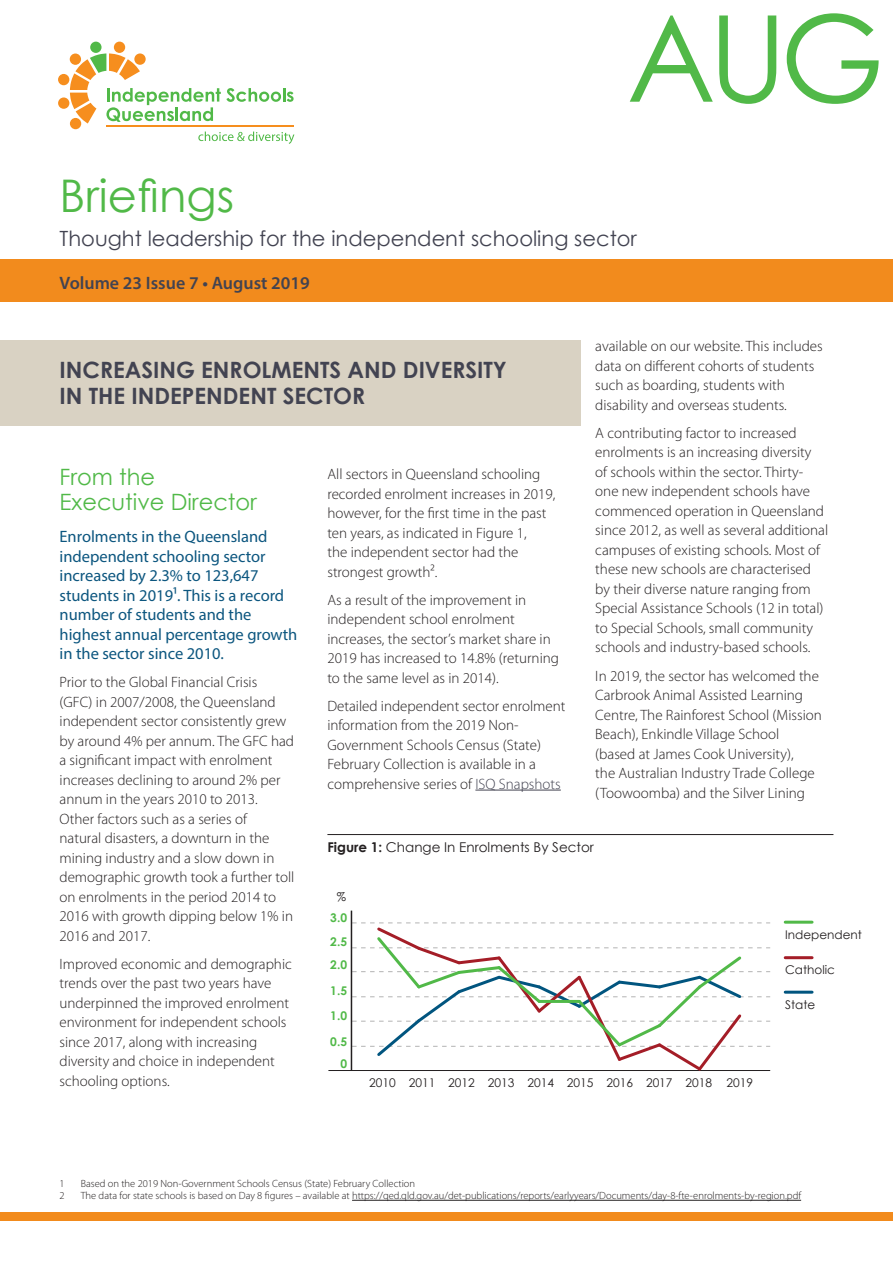
<style>
.page{position:relative;width:893px;height:1263px;background:#fff}
.page>*{position:absolute;margin:0;border:0;box-sizing:border-box;transform-origin:0 0}
.Heading_1_Briefings{font:120px "Century Gothic";color:#51b948}
.Heading_1_Briefings-2{font:45px "Century Gothic";color:#51b948}
.ED_heading{font:700 22.5px/25.5px "Century Gothic";color:#424351}
.Heading_2{font:22.5px/25.5px "Century Gothic";color:#51b948}
.Heading_2-2{font:21px "Century Gothic";color:#424351}
.Heading_3{font:600 18px "Myriad Pro";color:#424351}
.Intro_para{font:16.5px/19.5px "Myriad Pro";color:#0c567f}
.Body_copy{font:300 15px/19.5px "Myriad Pro";color:#231f20}
.Chart_heading{font:13.5px "Century Gothic";color:#231f20}
.t1{font:12px "Century Gothic";color:#231f20}
.t2{font:700 12px "Century Gothic";color:#51b948}
.Footnote{font:300 10.5px "Myriad Pro";color:#231f20}
.s1{color:#424351}
.s2{font-weight:700}
</style>
<div class="page">
<div style="left:0;top:259px;width:893px;height:43px;background:#f28b1d"></div>
<hr style="left:475px;top:790px;width:86px;height:1px;background:#424351">
<div style="left:0;top:1212px;width:893px;height:8px;background:#f28b1d"></div>
<hr style="left:352px;top:1200px;width:449px;height:1px;background:#231f20">
<div style="left:0;top:340px;width:580px;height:85px;background:#d9d2c3"></div>
<svg style="left:198px;top:132px;width:96px;height:12px"></svg>
<hr style="left:107px;top:126px;width:187px;height:1px;background:#f68e1e">
<div style="left:90px;top:42px;width:12px;height:11px;background:#51b948;border-radius:50%"></div>
<div style="left:58px;top:74px;width:11px;height:11px;background:#f68e1e;border-radius:50%"></div>
<div style="left:58px;top:97px;width:11px;height:12px;background:#f68e1e;border-radius:50%"></div>
<div style="left:70px;top:118px;width:11px;height:11px;background:#f68e1e;border-radius:50%"></div>
<div style="left:114px;top:42px;width:11px;height:11px;background:#f68e1e;border-radius:50%"></div>
<svg style="left:70px;top:53px;width:224px;height:71px"></svg>
<hr style="left:351px;top:911px;width:1px;height:160px;background:#231f20">
<hr style="left:328px;top:1070px;width:442px;height:1px;background:#231f20">
<svg style="left:352px;top:922px;width:418px;height:149px"></svg>
<hr style="left:785px;top:921px;width:27px;height:3px;background:#51b948">
<hr style="left:785px;top:956px;width:27px;height:3px;background:#a41d27">
<hr style="left:785px;top:991px;width:27px;height:3px;background:#01557f">
<hr style="left:327px;top:834px;width:506px;height:1px;background:#231f20">
<p class="Heading_1_Briefings" style="left:627px;top:-26px;width:259px">AUG</p>
<p class="Heading_1_Briefings-2" style="left:60px;top:165px;width:176px">Briefings</p>
<p class="Heading_2-2" style="left:60px;top:224px;width:579px">Thought leadership for the independent schooling sector</p>
<p class="Heading_3" style="left:60px;top:272px;width:252px">Volume 23 Issue 7 • August 2019</p>
<p class="Body_copy" style="left:595px;top:337px;width:229px">available on our website. This includes data on different cohorts of students such as boarding, students with disability and overseas students.</p>
<p class="Body_copy" style="left:595px;top:423px;width:234px">A contributing factor to increased enrolments is an increasing diversity<br>of schools within the sector. Thirty&shy;one new independent schools have commenced operation in Queensland since 2012, as well as several additional campuses of existing schools. Most of these new schools are characterised by their diverse nature ranging from Special Assistance Schools (12 in total) to Special Schools, small community schools and industry-based schools.</p>
<p class="Body_copy" style="left:595px;top:666px;width:228px">In 2019, the sector has welcomed the Carbrook Animal Assisted Learning Centre, The Rainforest School (Mission Beach), Enkindle Village School (based at James Cook University),<br>the Australian Industry Trade College (Toowoomba) and the Silver Lining</p>
<p class="ED_heading" style="left:60px;top:356px;width:449px">INCREASING ENROLMENTS AND DIVERSITY<br>IN THE INDEPENDENT SECTOR</p>
<p class="Heading_2" style="left:60px;top:463px;width:199px">From the<br>Executive Director</p>
<p class="Intro_para" style="left:60px;top:527px;width:239px">Enrolments in the Queensland independent schooling sector increased by 2.3% to 123,647 students in 20191. This is a record number of students and the highest annual percentage growth in the sector since 2010.</p>
<p class="Body_copy" style="left:60px;top:672px;width:236px">Prior to the Global Financial Crisis<br>(GFC) in 2007/2008, the Queensland independent sector consistently grew by around 4% per annum. The GFC had a significant impact with enrolment increases declining to around 2% per annum in the years 2010 to 2013.<br>Other factors such as a series of<br>natural disasters, a downturn in the mining industry and a slow down in demographic growth took a further toll on enrolments in the period 2014 to 2016 with growth dipping below 1% in 2016 and 2017.</p>
<p class="Body_copy" style="left:60px;top:954px;width:234px">Improved economic and demographic trends over the past two years have underpinned the improved enrolment environment for independent schools since 2017, along with increasing diversity and choice in independent schooling options.</p>
<p class="Body_copy" style="left:327px;top:464px;width:229px">All sectors in Queensland schooling recorded enrolment increases in 2019, however, for the first time in the past ten years, as indicated in Figure 1,<br>the independent sector had the strongest growth2.</p>
<p class="Body_copy" style="left:327px;top:590px;width:233px">As a result of the improvement in independent school enrolment increases, the sector’s market share in 2019 has increased to 14.8% (returning to the same level as in 2014).</p>
<p class="Body_copy" style="left:327px;top:696px;width:240px">Detailed independent sector enrolment information from the 2019 Non-Government Schools Census (State)<br>February Collection is available in a comprehensive series of <span class="s1">ISQ Snapshots</span></p>
<p class="Chart_heading" style="left:327px;top:838px;width:268px"><span class="s2">Figure 1:</span> Change In Enrolments By Sector</p>
<p class="t1" style="left:337px;top:888px;width:11px">%</p>
<p class="t2" style="left:330px;top:909px;width:18px">3.0</p>
<p class="t2" style="left:330px;top:956px;width:18px">2.0</p>
<p class="t1" style="left:785px;top:926px;width:78px">Independent</p>
<p class="t2" style="left:330px;top:933px;width:18px">2.5</p>
<p class="t1" style="left:785px;top:962px;width:51px">Catholic</p>
<p class="t1" style="left:785px;top:996px;width:32px">State</p>
<p class="t2" style="left:330px;top:982px;width:18px">1.5</p>
<p class="t2" style="left:330px;top:1006px;width:18px">1.0</p>
<p class="t2" style="left:330px;top:1033px;width:18px">0.5</p>
<p class="t2" style="left:340px;top:1055px;width:8px">0</p>
<p class="t1" style="left:369px;top:1075px;width:385px">2010 2011 2012 2013 2014 2015 2016 2017 2018 2019</p>
<p class="Footnote" style="left:60px;top:1177px;width:7px">1</p>
<p class="Footnote" style="left:81px;top:1177px;width:336px">Based on the 2019 Non-Government Schools Census (State) February Collection</p>
<p class="Footnote" style="left:60px;top:1189px;width:7px">2</p>
<p class="Footnote" style="left:81px;top:1189px;width:722px">The data for state schools is based on Day 8 figures – available at https://qed.qld.gov.au/det-publications/reports/earlyyears/Documents/day-8-fte-enrolments-by-region.pdf</p>
</div>
